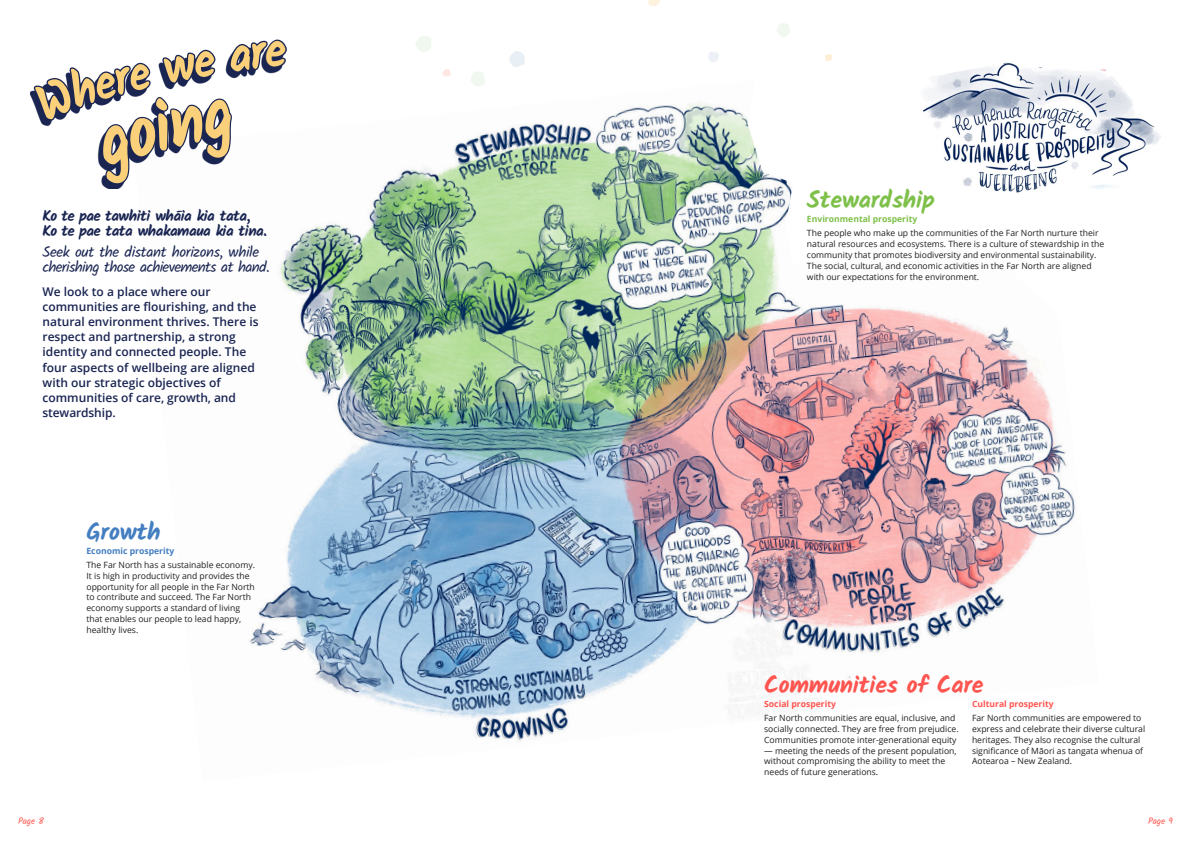
<style>
.page{position:relative;width:1191px;height:842px;background:#fff}
.page>*{position:absolute;margin:0;border:0;box-sizing:border-box;transform-origin:0 0}
.Introductory_copy{font:700 24px "Kalam";letter-spacing:-.01em;color:#ff5550}
.Body{font:700 24px "Kalam";letter-spacing:-.01em;color:#7ec04a}
.Body-2{font:700 24px "Kalam";letter-spacing:-.01em;color:#437ec1}
.Paragraph_header{font:15px/15px "Kalam";letter-spacing:-.045em;color:#1a2552}
.Paragraph_header-2{font:700 15px/15px "Kalam";letter-spacing:-.03em;color:#1a2552}
.Introductory_copy-2{font:600 12px/15px "Open Sans";color:#1a2552}
.t1{font:9px "Kalam";letter-spacing:-.01em;color:#ff5550}
.Body-3{font:8.6px/10.8px "Open Sans";color:#231f20}
.Body-4{font:700 8.6px "Open Sans";color:#ff5550}
.Body-5{font:700 8.6px "Open Sans";color:#7ec04a}
.Body-6{font:700 8.6px "Open Sans";color:#437ec1}
</style>
<div class="page">
<svg style="left:415px;top:36px;width:16px;height:16px"></svg>
<svg style="left:509px;top:51px;width:16px;height:16px"></svg>
<svg style="left:471px;top:72px;width:14px;height:8px"></svg>
<svg style="left:777px;top:23px;width:13px;height:14px"></svg>
<svg style="left:648px;top:0;width:12px;height:6px"></svg>
<svg style="left:708px;top:52px;width:11px;height:10px"></svg>
<svg style="left:443px;top:69px;width:8px;height:8px"></svg>
<svg style="left:825px;top:54px;width:7px;height:7px"></svg>
<img style="left:249px;top:80px;width:826px;height:661px">
<img style="left:897px;top:62px;width:264px;height:138px">
<svg style="left:30px;top:90px;width:253px;height:99px"></svg>
<svg style="left:33px;top:44px;width:254px;height:142px"></svg>
<p class="Paragraph_header-2" style="left:43px;top:209px;width:226px">Ko te pae tawhiti whāia kia tata,<br>Ko te pae tata whakamaua kia tina.</p>
<p class="Paragraph_header" style="left:43px;top:246px;width:228px">Seek out the distant horizons, while cherishing those achievements at hand.</p>
<p class="Introductory_copy-2" style="left:43px;top:284px;width:217px">We look to a place where our communities are flourishing, and the natural environment thrives. There is respect and partnership, a strong identity and connected people. The four aspects of wellbeing are aligned with our strategic objectives of communities of care, growth, and stewardship.</p>
<p class="Body-2" style="left:86px;top:518px;width:76px">Growth</p>
<p class="Body-6" style="left:86px;top:545px;width:89px">Economic prosperity</p>
<p class="Body-3" style="left:86px;top:559px;width:170px">The Far North has a sustainable economy.<br>It is high in productivity and provides the opportunity for all people in the Far North to contribute and succeed. The Far North economy supports a standard of living that enables our people to lead happy, healthy lives.</p>
<p class="Body" style="left:807px;top:186px;width:130px">Stewardship</p>
<p class="Body-5" style="left:807px;top:213px;width:112px">Environmental prosperity</p>
<p class="Body-3" style="left:807px;top:228px;width:299px">The people who make up the communities of the Far North nurture their natural resources and ecosystems. There is a culture of stewardship in the community that promotes biodiversity and environmental sustainability.<br>The social, cultural, and economic activities in the Far North are aligned with our expectations for the environment.</p>
<p class="Introductory_copy" style="left:764px;top:671px;width:221px">Communities of Care</p>
<p class="Body-4" style="left:764px;top:698px;width:73px">Social prosperity</p>
<p class="Body-3" style="left:764px;top:712px;width:196px">Far North communities are equal, inclusive, and socially connected. They are free from prejudice.<br>Communities promote inter-generational equity</p>
<p class="Body-3" style="left:764px;top:745px;width:194px">— meeting the needs of the present population, without compromising the ability to meet the needs of future generations.</p>
<p class="Body-4" style="left:972px;top:698px;width:83px">Cultural prosperity</p>
<p class="Body-3" style="left:972px;top:712px;width:175px">Far North communities are empowered to express and celebrate their diverse cultural heritages. They also recognise the cultural significance of Māori as tangata whenua of Aotearoa – New Zealand.</p>
<p class="t1" style="left:18px;top:815px;width:28px">Page 8</p>
<p class="t1" style="left:1148px;top:815px;width:26px">Page 9</p>
</div>
